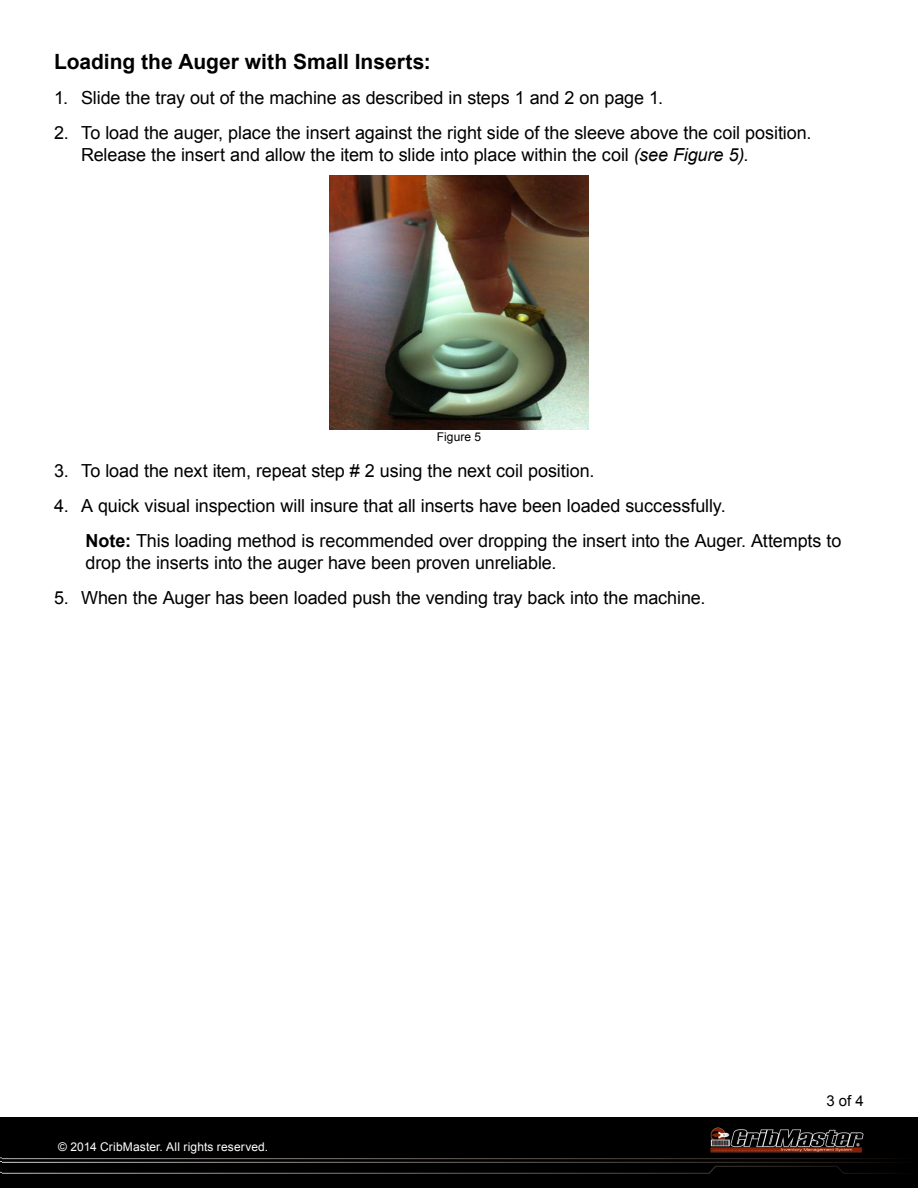
<style>
.page{position:relative;width:918px;height:1188px;background:#fff}
.page>*{position:absolute;margin:0;border:0;box-sizing:border-box;transform-origin:0 0}
.t1{font:700 21px "Arial";color:#000}
.t2{font:18px/21.6px "Arial";letter-spacing:-.005em;color:#000}
.t3{font:15px "Arial";color:#000}
.t4{font:12px "Arial";letter-spacing:.01em;color:#fff}
.t5{font:12px "Arial";letter-spacing:.01em;color:#000}
.s1{font-style:italic}
.s2{font-weight:700}
</style>
<div class="page">
<img style="left:0;top:1117px;width:918px;height:71px">
<img style="left:330px;top:176px;width:258px;height:253px">
<p class="t1" style="left:54px;top:48px;width:378px">Loading the Auger with Small Inserts:</p>
<p class="t2" style="left:54px;top:87px;width:611px">1. Slide the tray out of the machine as described in steps 1 and 2 on page 1.</p>
<p class="t2" style="left:81px;top:123px;width:732px;text-indent:-27px">2. To load the auger, place the insert against the right side of the sleeve above the coil position.<br>Release the insert and allow the item to slide into place within the coil <span class="s1">(see Figure 5)</span>.</p>
<p class="t5" style="left:437px;top:429px;width:46px">Figure 5</p>
<p class="t2" style="left:54px;top:460px;width:542px">3. To load the next item, repeat step # 2 using the next coil position.</p>
<p class="t2" style="left:86px;top:488px;width:757px;line-height:35.1px;text-indent:-32px">4. A quick visual inspection will insure that all inserts have been loaded successfully.<br><span class="s2">Note:</span> This loading method is recommended over dropping the insert into the Auger. Attempts to</p>
<p class="t2" style="left:86px;top:552px;width:473px">drop the inserts into the auger have been proven unreliable.</p>
<p class="t2" style="left:54px;top:587px;width:653px">5. When the Auger has been loaded push the vending tray back into the machine.</p>
<p class="t4" style="left:58px;top:1139px;width:211px">© 2014 CribMaster. All rights reserved.</p>
<p class="t3" style="left:826px;top:1090px;width:39px">3 of 4</p>
</div>
